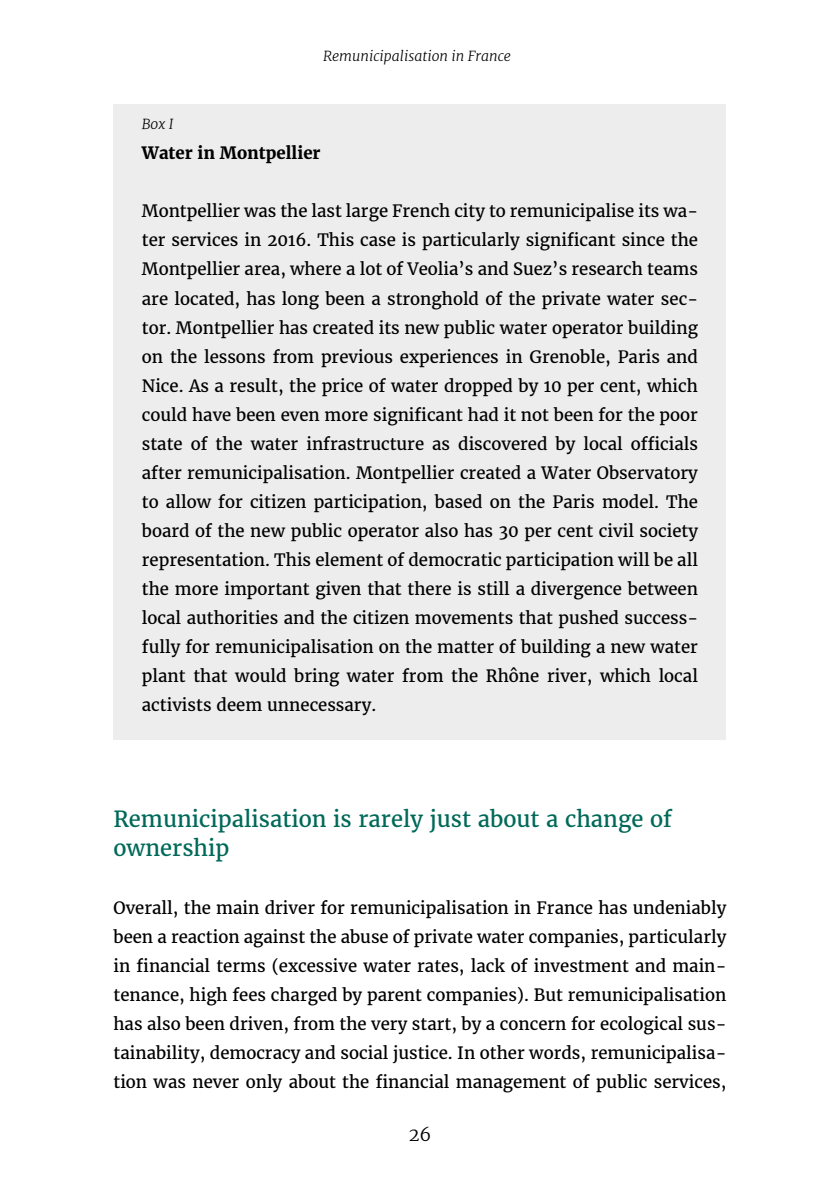
<style>
.page{position:relative;width:840px;height:1191px;background:#fff}
.page>*{position:absolute;margin:0;border:0;box-sizing:border-box;transform-origin:0 0}
.t1{font:22px/29px "Merriweather";color:#006959}
.t2{font:300 18px "Merriweather";color:#000}
.t3{font:16.8px/29px "Merriweather";color:#000;text-align:justify}
.t4{font:700 16.8px "Merriweather";color:#000}
.t5{font:italic 300 14px "Merriweather";color:#000}
</style>
<div class="page">
<div style="left:114px;top:104px;width:611px;height:635px;background:#ededed"></div>
<p class="t5" style="left:323px;top:47px;width:189px">Remunicipalisation in France</p>
<p class="t5" style="left:142px;top:115px;width:33px">Box I</p>
<p class="t4" style="left:142px;top:143px;width:180px">Water in Montpellier</p>
<p class="t3" style="left:142px;top:197px;width:557px">Montpellier was the last large French city to remunicipalise its wa&shy;ter services in 2016. This case is particularly significant since the Montpellier area, where a lot of Veolia’s and Suez’s research teams are located, has long been a stronghold of the private water sec&shy;tor. Montpellier has created its new public water operator building on the lessons from previous experiences in Grenoble, Paris and Nice. As a result, the price of water dropped by 10 per cent, which could have been even more significant had it not been for the poor state of the water infrastructure as discovered by local officials after remunicipalisation. Montpellier created a Water Observatory to allow for citizen participation, based on the Paris model. The board of the new public operator also has 30 per cent civil society representation. This element of democratic participation will be all the more important given that there is still a divergence between local authorities and the citizen movements that pushed success&shy;fully for remunicipalisation on the matter of building a new water plant that would bring water from the Rhône river, which local activists deem unnecessary.</p>
<h1 class="t1" style="left:113px;top:804px;width:560px">Remunicipalisation is rarely just about a change of ownership</h1>
<p class="t3" style="left:113px;top:893px;width:614px">Overall, the main driver for remunicipalisation in France has undeniably been a reaction against the abuse of private water companies, particularly in financial terms (excessive water rates, lack of investment and main&shy;tenance, high fees charged by parent companies). But remunicipalisation has also been driven, from the very start, by a concern for ecological sus&shy;tainability, democracy and social justice. In other words, remunicipalisa&shy;tion was never only about the financial management of public services,</p>
<p class="t2" style="left:408px;top:1123px;width:24px">26</p>
</div>
